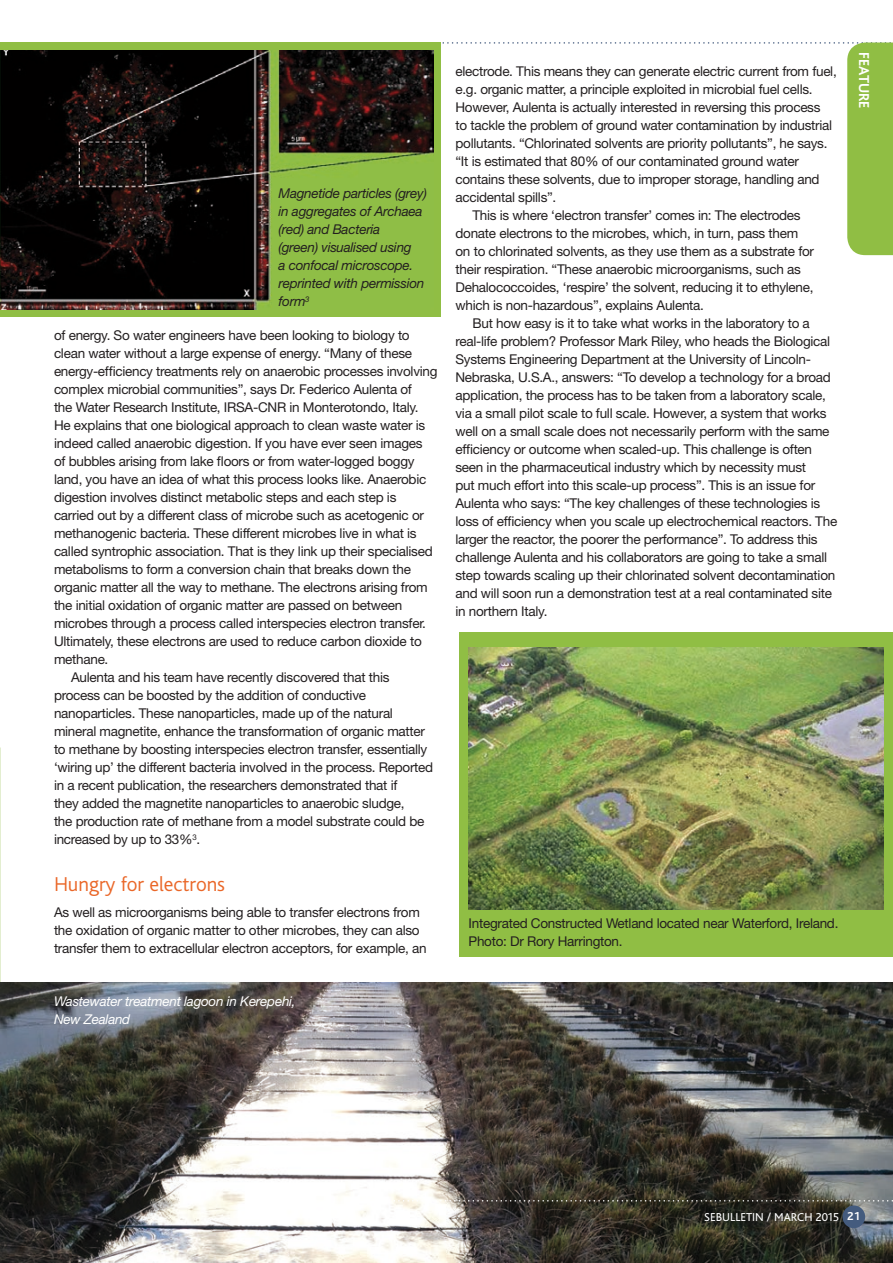
<style>
.page{position:relative;width:893px;height:1263px;background:#fff}
.page>*{position:absolute;margin:0;border:0;box-sizing:border-box;transform-origin:0 0}
.Subheads{font:300 21px "Bliss";color:#ea6728}
.Side_headers{font:700 15px "Bliss";color:#fff}
.Standard_full_out{font:13.5px/18px "Helvetica Neue LT";letter-spacing:-.02em;color:#231f20}
.Orange_caption{font:italic 13.5px/18px "Helvetica Neue LT";letter-spacing:-.02em;color:#231f20}
.Orange_caption-2{font:italic 13.5px/18px "Helvetica Neue LT";letter-spacing:-.02em;color:#fff}
.t1{font:12px "Bliss";color:#fff}
.t2{font:700 12px "Bliss";color:#fff}
</style>
<div class="page">
<img style="left:0;top:982px;width:893px;height:281px">
<div style="left:842px;top:1205px;width:23px;height:23px;background:#445b7e;border-radius:50%"></div>
<svg style="left:357px;top:1200px;width:536px;height:1px"></svg>
<svg style="left:440px;top:42px;width:453px;height:213px"></svg>
<div style="left:0;top:42px;width:440px;height:275px;background:#90be44"></div>
<div style="left:459px;top:633px;width:434px;height:324px;background:#90be44"></div>
<img style="left:0;top:51px;width:434px;height:259px">
<img style="left:469px;top:647px;width:414px;height:262px">
<p class="Orange_caption" style="left:279px;top:184px;width:150px">Magnetide particles (grey) in aggregates of Archaea (red) and Bacteria<br>(green) visualised using<br>a confocal microscope. reprinted with permission form<sup>3</sup></p>
<p class="Standard_full_out" style="left:54px;top:326px;width:385px">of energy. So water engineers have been looking to biology to clean water without a large expense of energy. “Many of these energy-efficiency treatments rely on anaerobic processes involving complex microbial communities”, says Dr. Federico Aulenta of<br>the Water Research Institute, IRSA-CNR in Monterotondo, Italy.<br>He explains that one biological approach to clean waste water is indeed called anaerobic digestion. If you have ever seen images<br>of bubbles arising from lake floors or from water-logged boggy land, you have an idea of what this process looks like. Anaerobic digestion involves distinct metabolic steps and each step is carried out by a different class of microbe such as acetogenic or methanogenic bacteria. These different microbes live in what is called syntrophic association. That is they link up their specialised metabolisms to form a conversion chain that breaks down the organic matter all the way to methane. The electrons arising from the initial oxidation of organic matter are passed on between microbes through a process called interspecies electron transfer.<br>Ultimately, these electrons are used to reduce carbon dioxide to methane.</p>
<p class="Standard_full_out" style="left:54px;top:668px;width:381px;text-indent:17px">Aulenta and his team have recently discovered that this process can be boosted by the addition of conductive nanoparticles. These nanoparticles, made up of the natural mineral magnetite, enhance the transformation of organic matter to methane by boosting interspecies electron transfer, essentially ‘wiring up’ the different bacteria involved in the process. Reported in a recent publication, the researchers demonstrated that if<br>they added the magnetite nanoparticles to anaerobic sludge,<br>the production rate of methane from a model substrate could be increased by up to 33%<sup>3</sup>.</p>
<p class="Subheads" style="left:54px;top:872px;width:173px">Hungry for electrons</p>
<p class="Standard_full_out" style="left:54px;top:903px;width:374px">As well as microorganisms being able to transfer electrons from the oxidation of organic matter to other microbes, they can also transfer them to extracellular electron acceptors, for example, an</p>
<p class="Orange_caption-2" style="left:54px;top:992px;width:243px">Wastewater treatment lagoon in Kerepehi,<br>New Zealand</p>
<p class="Standard_full_out" style="left:455px;top:62px;width:383px">electrode. This means they can generate electric current from fuel, e.g. organic matter, a principle exploited in microbial fuel cells.<br>However, Aulenta is actually interested in reversing this process<br>to tackle the problem of ground water contamination by industrial pollutants. “Chlorinated solvents are priority pollutants”, he says. “It is estimated that 80% of our contaminated ground water contains these solvents, due to improper storage, handling and accidental spills”.</p>
<p class="Standard_full_out" style="left:455px;top:206px;width:360px;text-indent:17px">This is where ‘electron transfer’ comes in: The electrodes donate electrons to the microbes, which, in turn, pass them on to chlorinated solvents, as they use them as a substrate for their respiration. “These anaerobic microorganisms, such as Dehalococcoides, ‘respire’ the solvent, reducing it to ethylene, which is non-hazardous”, explains Aulenta.</p>
<p class="Standard_full_out" style="left:455px;top:314px;width:383px;text-indent:17px">But how easy is it to take what works in the laboratory to a real-life problem? Professor Mark Riley, who heads the Biological Systems Engineering Department at the University of Lincoln-Nebraska, U.S.A., answers: “To develop a technology for a broad application, the process has to be taken from a laboratory scale, via a small pilot scale to full scale. However, a system that works well on a small scale does not necessarily perform with the same efficiency or outcome when scaled-up. This challenge is often seen in the pharmaceutical industry which by necessity must<br>put much effort into this scale-up process”. This is an issue for Aulenta who says: “The key challenges of these technologies is loss of efficiency when you scale up electrochemical reactors. The larger the reactor, the poorer the performance”. To address this challenge Aulenta and his collaborators are going to take a small step towards scaling up their chlorinated solvent decontamination and will soon run a demonstration test at a real contaminated site in northern Italy.</p>
<p class="Standard_full_out" style="left:469px;top:914px;width:371px">Integrated Constructed Wetland located near Waterford, Ireland.<br>Photo: Dr Rory Harrington.</p>
<p class="Side_headers" style="left:872px;top:52px;width:58px;rotate:90deg">FEATURE</p>
<p class="t1" style="left:704px;top:1210px;width:136px">SEBULLETIN / MARCH 2015</p>
<p class="t2" style="left:847px;top:1210px;width:15px">21</p>
</div>
